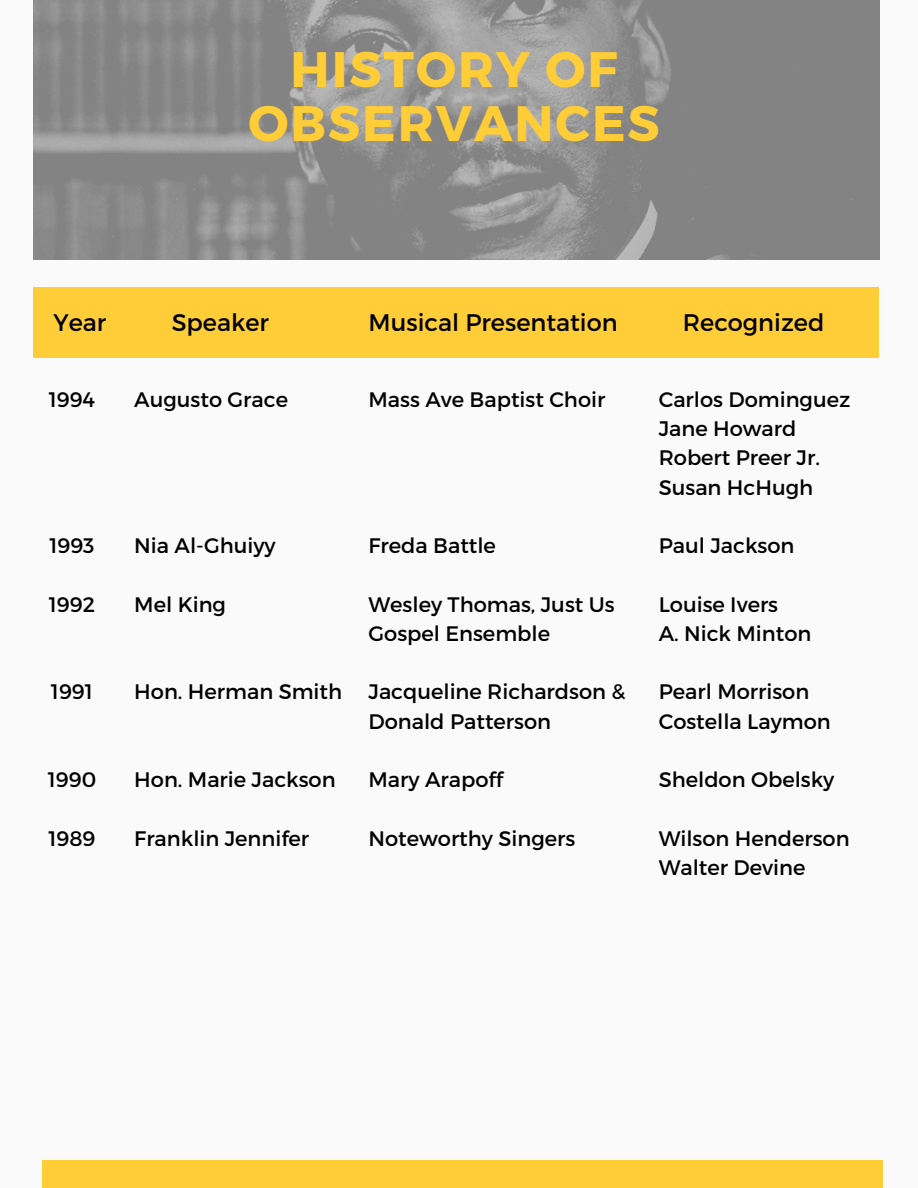
<style>
.page{position:relative;width:918px;height:1188px;background:#fafafa}
.page>*{position:absolute;margin:0;border:0;box-sizing:border-box;transform-origin:0 0}
.t1{font:700 49.8px/54px "Montserrat";letter-spacing:.04em;color:#ffcd37;text-align:center}
.t2{font:24px "Montserrat";color:#000}
.t3{font:21px/29.2px "Montserrat";color:#000}
</style>
<div class="page">
<img style="left:33px;top:0;width:846px;height:259px">
<div style="left:42px;top:1160px;width:840px;height:28px;background:#ffcd37"></div>
<div style="left:33px;top:288px;width:846px;height:69px;background:#ffcd37"></div>
<h1 class="t1" style="left:249px;top:39px;width:413px">HISTORY OF<br>OBSERVANCES</h1>
<p class="t2" style="left:53px;top:307px;width:54px">Year</p>
<p class="t2" style="left:172px;top:307px;width:99px">Speaker</p>
<p class="t2" style="left:369px;top:307px;width:251px">Musical Presentation</p>
<p class="t2" style="left:683px;top:307px;width:143px">Recognized</p>
<p class="t3" style="left:49px;top:384px;width:48px">1994</p>
<p class="t3" style="left:49px;top:530px;width:47px">1993</p>
<p class="t3" style="left:49px;top:589px;width:48px">1992</p>
<p class="t3" style="left:51px;top:676px;width:44px">1991</p>
<p class="t3" style="left:48px;top:764px;width:50px">1990</p>
<p class="t3" style="left:48px;top:823px;width:49px">1989</p>
<p class="t3" style="left:134px;top:384px;width:155px">Augusto Grace</p>
<p class="t3" style="left:369px;top:384px;width:238px">Mass Ave Baptist Choir</p>
<p class="t3" style="left:134px;top:530px;width:143px">Nia Al-Ghuiyy</p>
<p class="t3" style="left:134px;top:589px;width:93px">Mel King</p>
<p class="t3" style="left:134px;top:676px;width:209px">Hon. Herman Smith</p>
<p class="t3" style="left:134px;top:764px;width:203px">Hon. Marie Jackson</p>
<p class="t3" style="left:134px;top:823px;width:176px">Franklin Jennifer</p>
<p class="t3" style="left:369px;top:530px;width:129px">Freda Battle</p>
<p class="t3" style="left:369px;top:589px;width:248px">Wesley Thomas, Just Us<br>Gospel Ensemble</p>
<p class="t3" style="left:369px;top:676px;width:258px">Jacqueline Richardson &amp;<br>Donald Patterson</p>
<p class="t3" style="left:369px;top:764px;width:136px">Mary Arapoff</p>
<p class="t3" style="left:369px;top:823px;width:208px">Noteworthy Singers</p>
<p class="t3" style="left:659px;top:384px;width:193px">Carlos Dominguez<br>Jane Howard<br>Robert Preer Jr.<br>Susan HcHugh</p>
<p class="t3" style="left:659px;top:530px;width:137px">Paul Jackson</p>
<p class="t3" style="left:659px;top:589px;width:154px">Louise Ivers<br>A. Nick Minton</p>
<p class="t3" style="left:659px;top:676px;width:174px">Pearl Morrison<br>Costella Laymon</p>
<p class="t3" style="left:659px;top:764px;width:177px">Sheldon Obelsky</p>
<p class="t3" style="left:659px;top:823px;width:192px">Wilson Henderson<br>Walter Devine</p>
</div>
